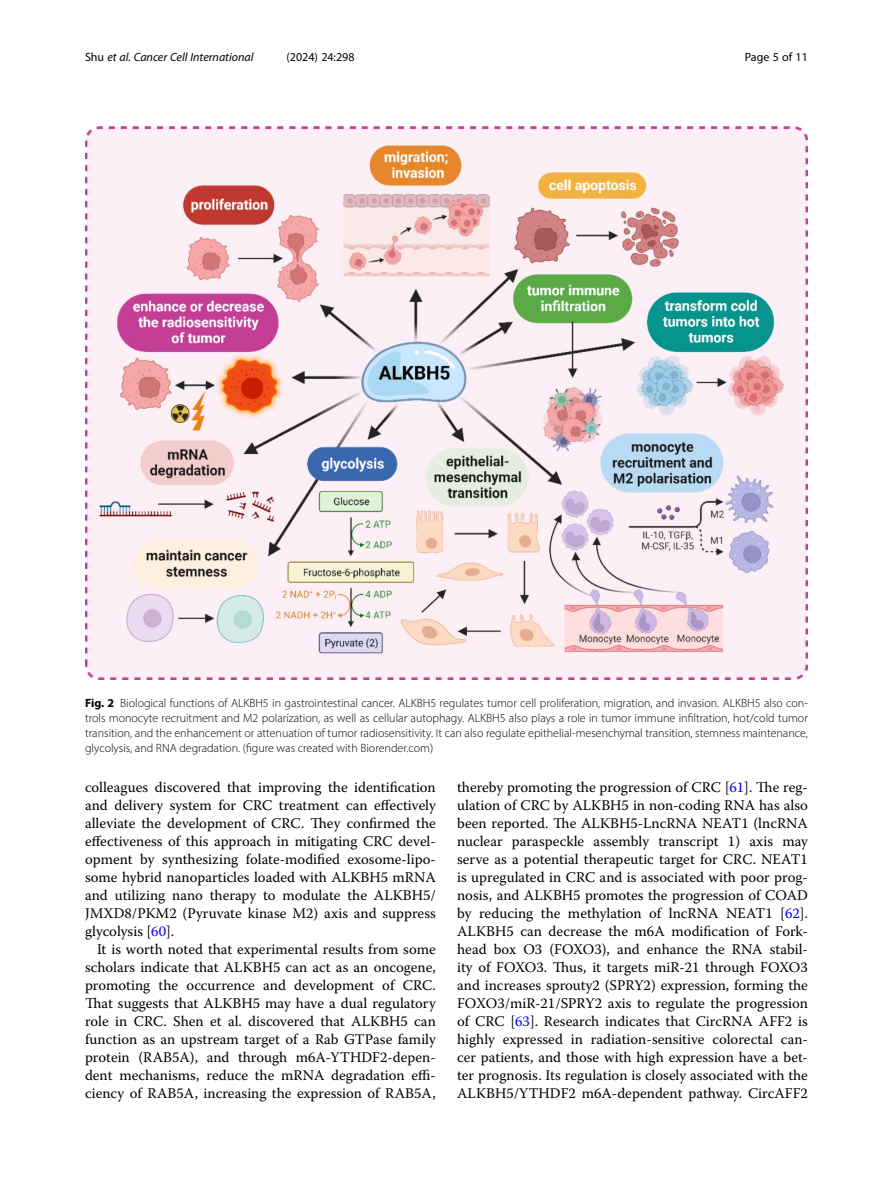
<style>
.page{position:relative;width:893px;height:1191px;background:#fff}
.page>*{position:absolute;margin:0;border:0;box-sizing:border-box;transform-origin:0 0}
.Body_Text_Indent{font:14.7px/18px "Warnock Pro";color:#000;text-align:justify}
.Figure_Caption{font:300 12px/15px "Myriad Pro";color:#000;text-align:justify}
.t1{font:italic 12px "Myriad Pro";color:#000}
.t2{font:12px "Myriad Pro";color:#000}
.s1{font-style:normal}
.s2{font-weight:700}
.s3{color:#00f}
</style>
<div class="page">
<img style="left:85px;top:126px;width:723px;height:553px">
<p class="t1" style="left:85px;top:50px;width:170px"><span class="s1">Shu</span> et al. Cancer Cell International</p>
<p class="t2" style="left:287px;top:50px;width:70px">(2024) 24:298</p>
<p class="t2" style="left:745px;top:50px;width:65px">Page 5 of 11</p>
<p class="Figure_Caption" style="left:85px;top:695px;width:724px"><span class="s2">Fig. 2</span> Biological functions of ALKBH5 in gastrointestinal cancer. ALKBH5 regulates tumor cell proliferation, migration, and invasion. ALKBH5 also con&shy;trols monocyte recruitment and M2 polarization, as well as cellular autophagy. ALKBH5 also plays a role in tumor immune infiltration, hot/cold tumor transition, and the enhancement or attenuation of tumor radiosensitivity. It can also regulate epithelial-mesenchymal transition, stemness maintenance, glycolysis, and RNA degradation. (figure was created with Biorender.com)</p>
<p class="Body_Text_Indent" style="left:85px;top:778px;width:352px">colleagues discovered that improving the identification and delivery system for CRC treatment can effectively alleviate the development of CRC. They confirmed the effectiveness of this approach in mitigating CRC devel&shy;opment by synthesizing folate-modified exosome-lipo&shy;some hybrid nanoparticles loaded with ALKBH5 mRNA and utilizing nano therapy to modulate the ALKBH5/ JMXD8/PKM2 (Pyruvate kinase M2) axis and suppress glycolysis [<span class="s3">60</span>].</p>
<p class="Body_Text_Indent" style="left:85px;top:940px;width:352px;text-indent:12px">It is worth noted that experimental results from some scholars indicate that ALKBH5 can act as an oncogene, promoting the occurrence and development of CRC.<br>That suggests that ALKBH5 may have a dual regulatory role in CRC. Shen et al. discovered that ALKBH5 can function as an upstream target of a Rab GTPase family protein (RAB5A), and through m6A-YTHDF2-depen&shy;dent mechanisms, reduce the mRNA degradation effi&shy;ciency of RAB5A, increasing the expression of RAB5A,</p>
<p class="Body_Text_Indent" style="left:457px;top:778px;width:352px">thereby promoting the progression of CRC [<span class="s3">61</span>]. The reg&shy;ulation of CRC by ALKBH5 in non-coding RNA has also been reported. The ALKBH5-LncRNA NEAT1 (lncRNA nuclear paraspeckle assembly transcript 1) axis may serve as a potential therapeutic target for CRC. NEAT1 is upregulated in CRC and is associated with poor prog&shy;nosis, and ALKBH5 promotes the progression of COAD by reducing the methylation of lncRNA NEAT1 [<span class="s3">62</span>].<br>ALKBH5 can decrease the m6A modification of Fork&shy;head box O3 (FOXO3), and enhance the RNA stabil&shy;ity of FOXO3. Thus, it targets miR-21 through FOXO3 and increases sprouty2 (SPRY2) expression, forming the FOXO3/miR-21/SPRY2 axis to regulate the progression of CRC [<span class="s3">63</span>]. Research indicates that CircRNA AFF2 is highly expressed in radiation-sensitive colorectal can&shy;cer patients, and those with high expression have a bet&shy;ter prognosis. Its regulation is closely associated with the ALKBH5/YTHDF2 m6A-dependent pathway. CircAFF2</p>
</div>
